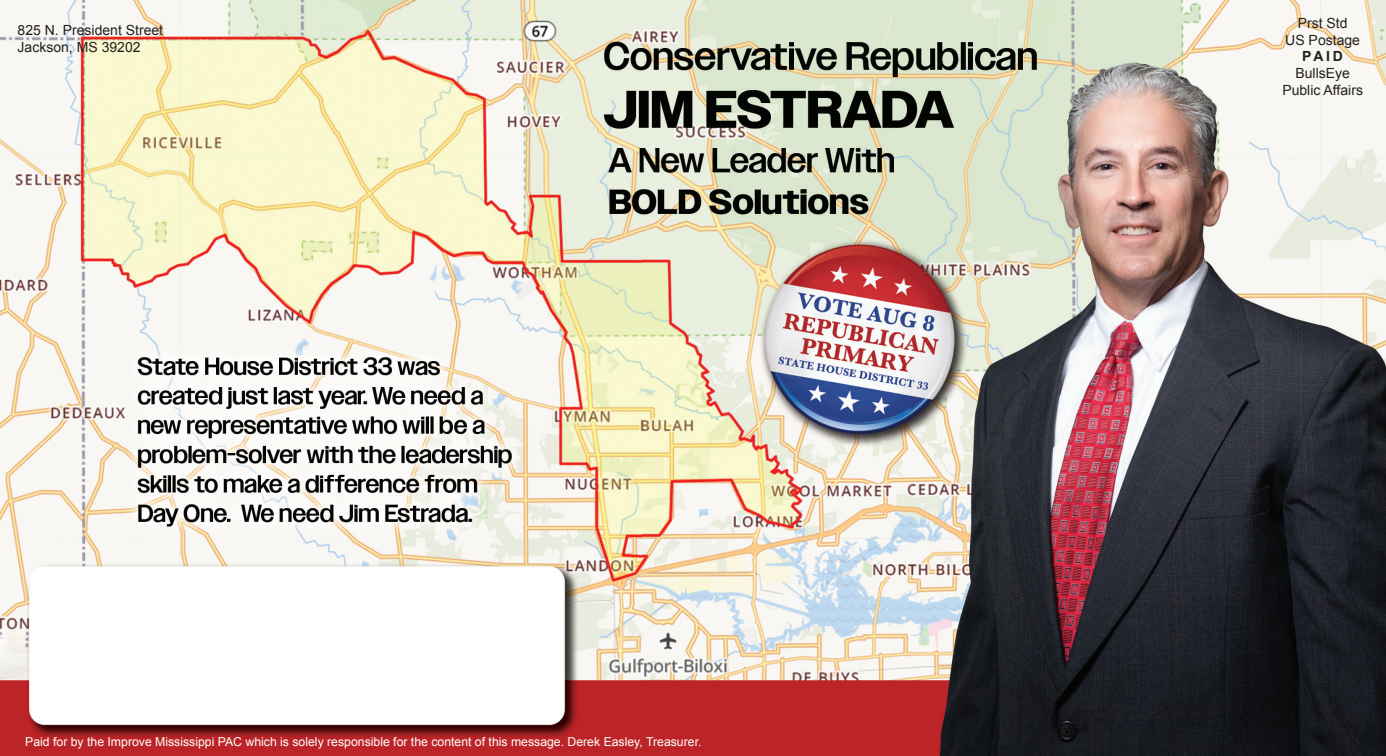
<style>
.page{position:relative;width:1386px;height:756px;background:#fff}
.page>*{position:absolute;margin:0;border:0;box-sizing:border-box;transform-origin:0 0}
.t1{font:14px/16.8px "Arial";color:#231f20;text-align:center}
.t2{font:700 14px "Arial";color:#231f20}
.t3{font:12.25px "Arial";color:#fff}
</style>
<div class="page">
<img style="left:0;top:0;width:1386px;height:756px">
<p class="t1" style="left:18px;top:22px;width:147px;text-align:left">825 N. President Street<br>Jackson, MS 39202</p>
<p class="t3" style="left:25px;top:733px;width:678px">Paid for by the Improve Mississippi PAC which is solely responsible for the content of this message. Derek Easley, Treasurer.</p>
<p class="t1" style="left:1285px;top:15px;width:76px">Prst Std<br>US Postage</p>
<p class="t2" style="left:1302px;top:47px;width:42px">PAID</p>
<p class="t1" style="left:1282px;top:65px;width:82px">BullsEye<br>Public Affairs</p>
</div>
